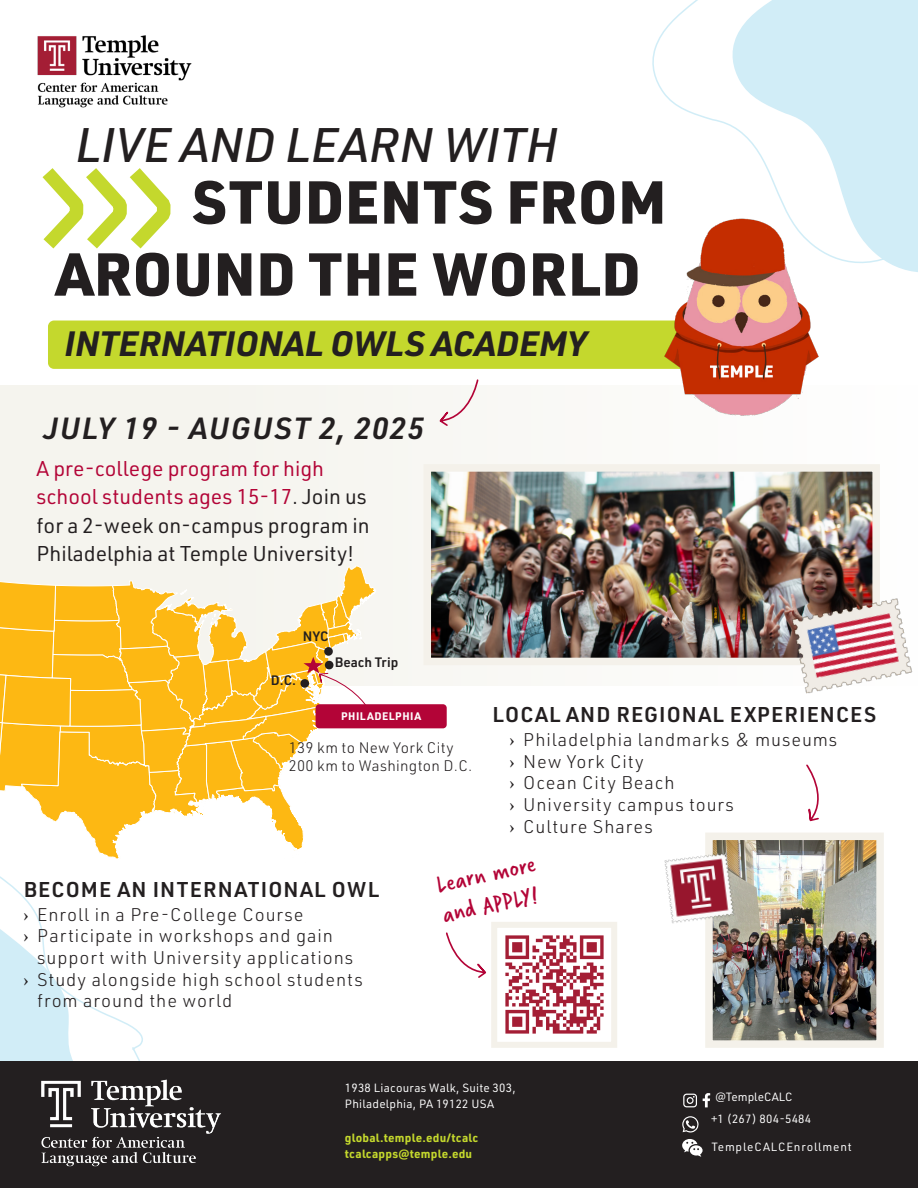
<style>
.page{position:relative;width:918px;height:1188px;background:#fff}
.page>*{position:absolute;margin:0;border:0;box-sizing:border-box;transform-origin:0 0}
.t1{font:900 59.25px/72px "URWDIN";letter-spacing:.01em;color:#231f20}
.t2{font:italic 500 47.55px "URWDIN";color:#231f20}
.t3{font:italic 700 34.5px "URWDIN";color:#231f20}
.t4{font:italic 600 30px "URWDIN";letter-spacing:.05em;color:#231f20}
.t5{font:25.5px/30.6px "Verveine";color:#b30437}
.t6{font:21px/28.5px "URWDIN";color:#231f20}
.t7{font:600 21px "URWDIN";letter-spacing:.05em;color:#231f20}
.t8{font:300 18px/21.6px "URWDIN";letter-spacing:.05em;color:#231f20}
.t9{font:300 15px "URWDIN";letter-spacing:.02em;color:#231f20}
.t10{font:600 13.5px "URWDIN";letter-spacing:.005em;color:#231f20}
.t11{font:11.7px "URWDIN";letter-spacing:.02em;color:#fff}
.t12{font:700 11.7px "URWDIN";letter-spacing:.02em;color:#c4d82d}
.t13{font:11.7px "URWDIN";letter-spacing:.07em;color:#fff}
.t14{font:11.7px "URWDIN";color:#fff}
.t15{font:700 10.8px "URWDIN";letter-spacing:.05em;color:#fff}
.s1{color:#b30437}
.s2{font-family:"Harfang"}
</style>
<div class="page">
<svg style="left:0;top:876px;width:161px;height:186px"></svg>
<div style="left:0;top:385px;width:918px;height:300px;background:#f5f4ee"></div>
<img style="left:714px;top:842px;width:161px;height:197px">
<div style="left:705px;top:833px;width:179px;height:215px;border:8px solid #f4f1ea"></div>
<div style="left:48px;top:321px;width:646px;height:48px;background:#c4d82d;border-radius:6px"></div>
<img style="left:433px;top:473px;width:438px;height:183px">
<div style="left:424px;top:464px;width:456px;height:201px;border:8px solid #f4f1ea"></div>
<img style="left:664px;top:852px;width:72px;height:72px">
<img style="left:773px;top:567px;width:145px;height:122px">
<img style="left:37px;top:35px;width:155px;height:73px">
<img style="left:648px;top:276px;width:195px;height:150px">
<svg style="left:42px;top:168px;width:129px;height:81px"></svg>
<svg style="left:729px;top:276px;width:114px;height:7px"></svg>
<svg style="left:652px;top:0;width:266px;height:276px"></svg>
<div style="left:316px;top:704px;width:131px;height:24px;background:#b30437;border-radius:4px"></div>
<div style="left:0;top:1062px;width:918px;height:126px;background:#231f20"></div>
<svg style="left:683px;top:1094px;width:14px;height:13px"></svg>
<svg style="left:703px;top:1093px;width:7px;height:14px"></svg>
<svg style="left:682px;top:1116px;width:17px;height:17px"></svg>
<svg style="left:682px;top:1139px;width:21px;height:18px"></svg>
<img style="left:41px;top:1079px;width:180px;height:88px">
<svg style="left:446px;top:932px;width:40px;height:46px"></svg>
<svg style="left:792px;top:667px;width:37px;height:155px"></svg>
<svg style="left:437px;top:320px;width:100px;height:106px"></svg>
<img style="left:505px;top:935px;width:99px;height:99px">
<div style="left:491px;top:922px;width:126px;height:126px;border:6px solid #f4f1ea"></div>
<svg style="left:0;top:566px;width:376px;height:293px"></svg>
<div style="left:324px;top:647px;width:9px;height:9px;border:3px solid #231f20;border-radius:50%"></div>
<p class="t2" style="left:76px;top:113px;width:484px">LIVE AND LEARN WITH</p>
<p class="t1" style="left:56px;top:164px;width:612px;text-indent:137px">STUDENTS FROM<br>AROUND THE WORLD</p>
<p class="t3" style="left:64px;top:320px;width:524px">INTERNATIONAL OWLS ACADEMY</p>
<p class="t4" style="left:44px;top:408px;width:382px">JULY 19 - AUGUST 2, 2025</p>
<p class="t6" style="left:37px;top:453px;width:335px"><span class="s1">A pre-college program for high school students ages 15-17</span>. Join us for a 2-week on-campus program in Philadelphia at Temple University!</p>
<p class="t10" style="left:271px;top:671px;width:27px">D.C.</p>
<p class="t10" style="left:303px;top:627px;width:27px">NYC</p>
<p class="t10" style="left:335px;top:653px;width:65px">Beach Trip</p>
<p class="t15" style="left:341px;top:709px;width:82px">PHILADELPHIA</p>
<p class="t9" style="left:289px;top:738px;width:166px">139 km to New York City</p>
<p class="t9" style="left:289px;top:756px;width:185px">200 km to Washington D.C.</p>
<p class="t7" style="left:492px;top:700px;width:385px">LOCAL AND REGIONAL EXPERIENCES</p>
<p class="t8" style="left:510px;top:728px;width:329px"><span class="s2">›</span> Philadelphia landmarks &amp; museums</p>
<p class="t8" style="left:510px;top:750px;width:135px"><span class="s2">›</span> New York City</p>
<p class="t8" style="left:510px;top:772px;width:166px"><span class="s2">›</span> Ocean City Beach</p>
<p class="t8" style="left:510px;top:793px;width:226px"><span class="s2">›</span> University campus tours</p>
<p class="t8" style="left:510px;top:815px;width:144px"><span class="s2">›</span> Culture Shares</p>
<p class="t7" style="left:24px;top:876px;width:357px">BECOME AN INTERNATIONAL OWL</p>
<p class="t8" style="left:24px;top:903px;width:281px"><span class="s2">›</span> Enroll in a Pre-College Course</p>
<p class="t8" style="left:37px;top:925px;width:317px;text-indent:-14px"><span class="s2">›</span> Participate in workshops and gain support with University applications</p>
<p class="t8" style="left:37px;top:968px;width:327px;text-indent:-14px"><span class="s2">›</span> Study alongside high school students from around the world</p>
<p class="t5" style="left:433px;top:870px;width:102px;rotate:-12deg">Learn more and APPLY!</p>
<p class="t11" style="left:345px;top:1080px;width:172px">1938 Liacouras Walk, Suite 303,</p>
<p class="t11" style="left:345px;top:1096px;width:151px">Philadelphia, PA 19122 USA</p>
<p class="t12" style="left:345px;top:1129px;width:135px">global.temple.edu/tcalc</p>
<p class="t12" style="left:345px;top:1146px;width:129px">tcalcapps@temple.edu</p>
<p class="t14" style="left:715px;top:1089px;width:79px">@TempleCALC</p>
<p class="t13" style="left:711px;top:1139px;width:142px">TempleCALCEnrollment</p>
<p class="t11" style="left:711px;top:1112px;width:102px">+1 (267) 804-5484</p>
</div>
